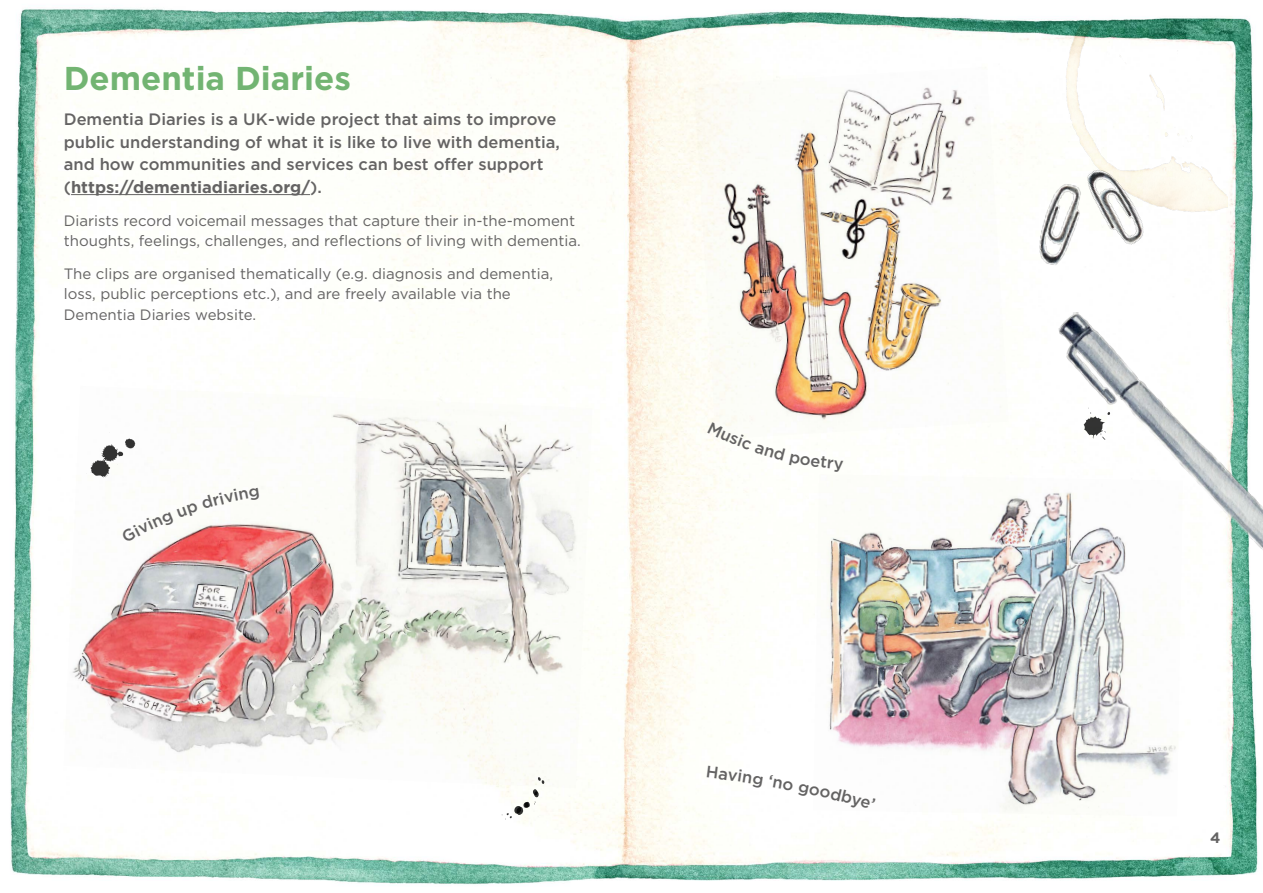
<style>
.page{position:relative;width:1263px;height:893px;background:#fff}
.page>*{position:absolute;margin:0;border:0;box-sizing:border-box;transform-origin:0 0}
.t1{font:700 33px "Gotham";color:#72b472}
.t2{font:500 16.5px/22.5px "Gotham";color:#646363}
.t3{font:15px/20.2px "Gotham";color:#646363}
.t4{font:700 15px "Gotham";color:#646363}
.s1{font-weight:700}
</style>
<div class="page">
<img style="left:10px;top:8px;width:1248px;height:877px">
<img style="left:813px;top:474px;width:370px;height:342px">
<img style="left:64px;top:386px;width:528px;height:402px">
<img style="left:694px;top:67px;width:314px;height:372px">
<img style="left:1035px;top:25px;width:193px;height:205px">
<svg style="left:502px;top:769px;width:49px;height:60px"></svg>
<img style="left:1057px;top:291px;width:206px;height:339px">
<hr style="left:71px;top:194px;width:239px;height:1px;background:#646363">
<img style="left:1075px;top:159px;width:85px;height:94px">
<img style="left:1030px;top:175px;width:56px;height:93px">
<svg style="left:82px;top:424px;width:178px;height:118px"></svg>
<svg style="left:707px;top:422px;width:136px;height:50px"></svg>
<svg style="left:707px;top:766px;width:56px;height:22px"></svg>
<svg style="left:770px;top:775px;width:105px;height:34px"></svg>
<h1 class="t1" style="left:64px;top:57px;width:289px">Dementia Diaries</h1>
<p class="t2" style="left:64px;top:108px;width:498px">Dementia Diaries is a UK-wide project that aims to improve public understanding of what it is like to live with dementia, and how communities and services can best offer support (<span class="s1">https://dementiadiaries.org/</span>).</p>
<p class="t3" style="left:64px;top:210px;width:519px">Diarists record voicemail messages that capture their in-the-moment thoughts, feelings, challenges, and reflections of living with dementia.</p>
<p class="t3" style="left:64px;top:263px;width:491px">The clips are organised thematically (e.g. diagnosis and dementia, loss, public perceptions etc.), and are freely available via the<br>Dementia Diaries website.</p>
<p class="t4" style="left:1210px;top:827px;width:12px">4</p>
</div>
